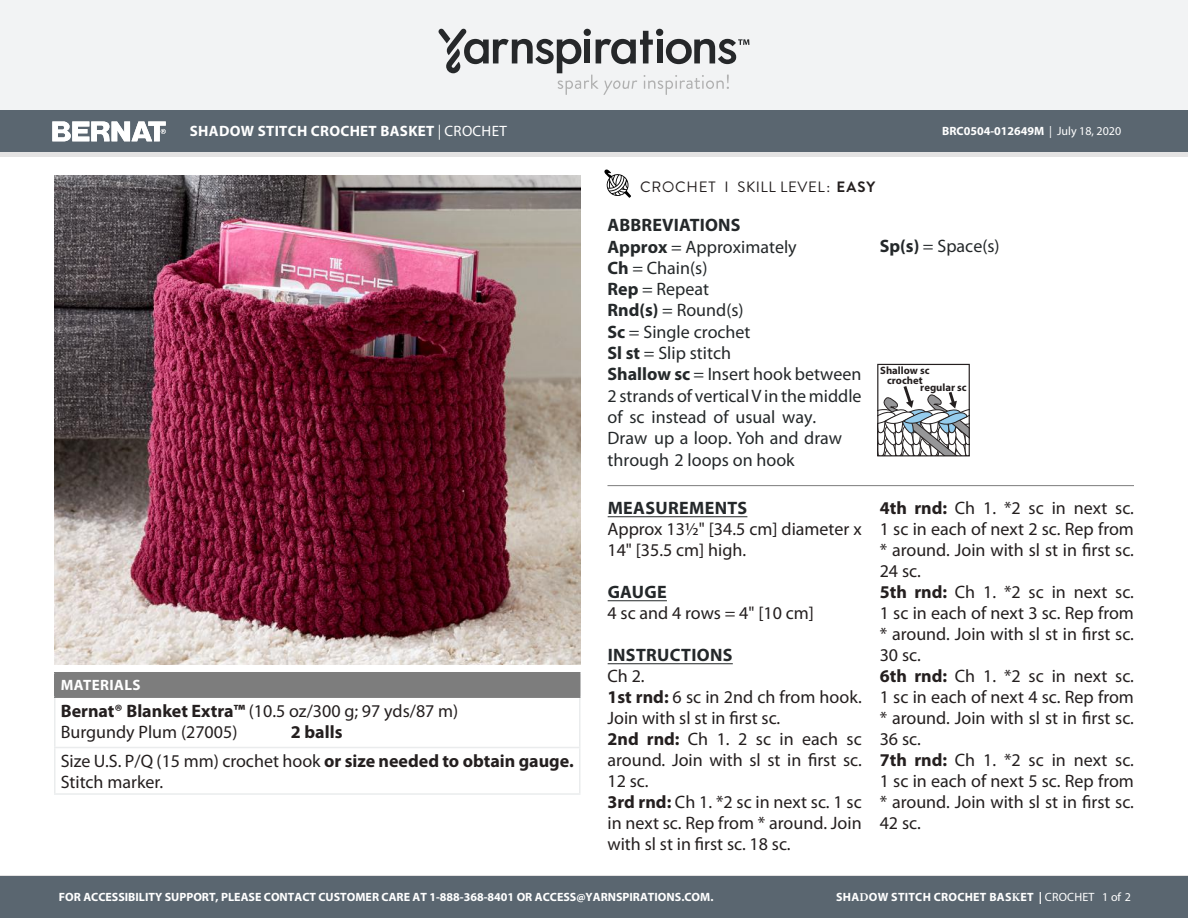
<style>
.page{position:relative;width:1188px;height:918px;background:#fff}
.page>*{position:absolute;margin:0;border:0;box-sizing:border-box;transform-origin:0 0}
.t1{font:18px/21px "Myriad Pro";color:#241f1f}
.t2{font:18px/21.3px "Myriad Pro";color:#24282a}
.t3{font:700 18px/29.2px "Myriad Pro";color:#241f1f;text-align:center}
.t4{font:700 18px "Myriad Pro";letter-spacing:.02em;color:#24282a}
.t5{font:700 15px "Myriad Pro";letter-spacing:.02em;color:#fff}
.t6{font:15px "Brandon Grotesque";letter-spacing:.035em;color:#241f1f}
.t7{font:700 12px "Myriad Pro";color:#fff}
.t8{font:700 12px "Myriad Pro";letter-spacing:.02em;color:#fff}
.t9{font:700 10.65px/10.1px "Myriad Pro";color:#241f1f;text-align:center}
.s1{font-weight:400}
.s2{font-weight:700}
.s3{font-family:"Minion Pro"}
</style>
<div class="page">
<div style="left:0;top:875px;width:1188px;height:43px;background:#e4e3e3"></div>
<div style="left:0;top:149px;width:1188px;height:9px;background:#e4e3e3"></div>
<div style="left:0;top:0;width:1188px;height:111px;background:#f2f3f4"></div>
<svg style="left:604px;top:169px;width:27px;height:29px"></svg>
<div style="left:55px;top:673px;width:525px;height:24px;background:#7d7d7d"></div>
<hr style="left:54px;top:698px;width:2px;height:49px;background:#eaeced">
<hr style="left:579px;top:698px;width:1px;height:49px;background:#eaeced">
<hr style="left:54px;top:748px;width:2px;height:45px;background:#eaeced">
<hr style="left:579px;top:748px;width:1px;height:45px;background:#eaeced">
<hr style="left:54px;top:747px;width:526px;height:1px;background:#eaeced">
<hr style="left:54px;top:793px;width:526px;height:2px;background:#eaeced">
<hr style="left:54px;top:672px;width:526px;height:2px;background:#7d7d7d">
<hr style="left:54px;top:674px;width:2px;height:22px;background:#7d7d7d">
<hr style="left:54px;top:696px;width:526px;height:2px;background:#7d7d7d">
<svg style="left:438px;top:29px;width:311px;height:66px"></svg>
<hr style="left:608px;top:516px;width:139px;height:1px;background:#24282a">
<hr style="left:608px;top:600px;width:59px;height:1px;background:#24282a">
<hr style="left:608px;top:663px;width:125px;height:1px;background:#24282a">
<img style="left:54px;top:176px;width:526px;height:488px">
<hr style="left:608px;top:485px;width:526px;height:1px;background:#7d7d7d">
<div style="left:877px;top:364px;width:93px;height:92px;border:1px solid #241f1f"></div>
<svg style="left:878px;top:386px;width:91px;height:70px"></svg>
<div style="left:0;top:110px;width:1188px;height:42px;background:#5a6670"></div>
<svg style="left:52px;top:121px;width:114px;height:20px"></svg>
<div style="left:0;top:876px;width:1188px;height:42px;background:#5a6670"></div>
<p class="t5" style="left:190px;top:121px;width:319px">SHADOW STITCH CROCHET BASKET <span class="s1">| CROCHET</span></p>
<p class="t7" style="left:942px;top:124px;width:180px">BRC0504-012649M <span class="s1">| July 18, 2020</span></p>
<p class="t6" style="left:738px;top:177px;width:139px">SKILL LEVEL: <span class="s2">EASY</span></p>
<p class="t5" style="left:61px;top:675px;width:81px">MATERIALS</p>
<p class="t1" style="left:61px;top:700px;width:399px"><span class="s2">Bernat® Blanket Extra™</span> (10.5 oz/300 g; 97 yds/87 m)<br>Burgundy Plum (27005)</p>
<p class="t3" style="left:61px;top:716px;width:515px">2 balls<br><span class="s1">Size U.S. P/Q (15 mm) crochet hook</span> or size needed to obtain gauge.</p>
<p class="t1" style="left:61px;top:771px;width:104px">Stitch marker.</p>
<p class="t2" style="left:607px;top:214px;width:256px"><span class="s2">ABBREVIATIONS<br>Approx</span> = Approximately<br><span class="s2">Ch</span> = Chain(s)<br><span class="s2">Rep</span> = Repeat<br><span class="s2">Rnd(s)</span> = Round(s)<br><span class="s2">Sc</span> = Single crochet<br><span class="s2">Sl st</span> = Slip stitch<br><span class="s2">Shallow sc</span> = Insert hook between<br>2 strands of vertical V in the middle of sc instead of usual way.<br>Draw up a loop. Yoh and draw through 2 loops on hook</p>
<p class="t4" style="left:608px;top:496px;width:141px">MEASUREMENTS</p>
<p class="t1" style="left:607px;top:518px;width:256px">Approx 13½" [34.5 cm] diameter x<br>14" [35.5 cm] high.</p>
<p class="t4" style="left:608px;top:580px;width:61px">GAUGE</p>
<p class="t1" style="left:607px;top:602px;width:208px">4 sc and 4 rows = 4" [10 cm]</p>
<p class="t4" style="left:608px;top:643px;width:126px">INSTRUCTIONS</p>
<p class="t1" style="left:607px;top:665px;width:256px">Ch 2.<br><span class="s2">1st rnd:</span> 6 sc in 2nd ch from hook.<br>Join with sl st in first sc.<br><span class="s2">2nd rnd:</span> Ch 1. 2 sc in each sc around. Join with sl st in first sc.<br>12 sc.<br><span class="s2">3rd rnd:</span> Ch 1. *2 sc in next sc. 1 sc in next sc. Rep from * around. Join with sl st in first sc. 18 sc.</p>
<p class="t2" style="left:880px;top:235px;width:122px"><span class="s2">Sp(s)</span> = Space(s)</p>
<p class="t9" style="left:880px;top:365px;width:51px">Shallow sc crochet</p>
<p class="t9" style="left:920px;top:382px;width:48px">regular sc</p>
<p class="t1" style="left:880px;top:497px;width:256px"><span class="s2">4th rnd:</span> Ch 1. *2 sc in next sc.<br>1 sc in each of next 2 sc. Rep from * around. Join with sl st in first sc.<br>24 sc.<br><span class="s2">5th rnd:</span> Ch 1. *2 sc in next sc.<br>1 sc in each of next 3 sc. Rep from * around. Join with sl st in first sc.<br>30 sc.<br><span class="s2">6th rnd:</span> Ch 1. *2 sc in next sc.<br>1 sc in each of next 4 sc. Rep from * around. Join with sl st in first sc.<br>36 sc.<br><span class="s2">7th rnd:</span> Ch 1. *2 sc in next sc.<br>1 sc in each of next 5 sc. Rep from * around. Join with sl st in first sc.<br>42 sc.</p>
<p class="t7" style="left:59px;top:889px;width:656px">FOR ACCESSIBILITY SUPPORT, PLEASE CONTACT CUSTOMER CARE AT 1-888-368-8401 OR ACCESS@YARNSPIRATIONS.COM.</p>
<p class="t8" style="left:836px;top:890px;width:296px">SHA<span class="s3">D</span>OW STITCH CROCHET BAS<span class="s3">K</span>ET | <span class="s1">CROCHET 1 of 2</span></p>
</div>
